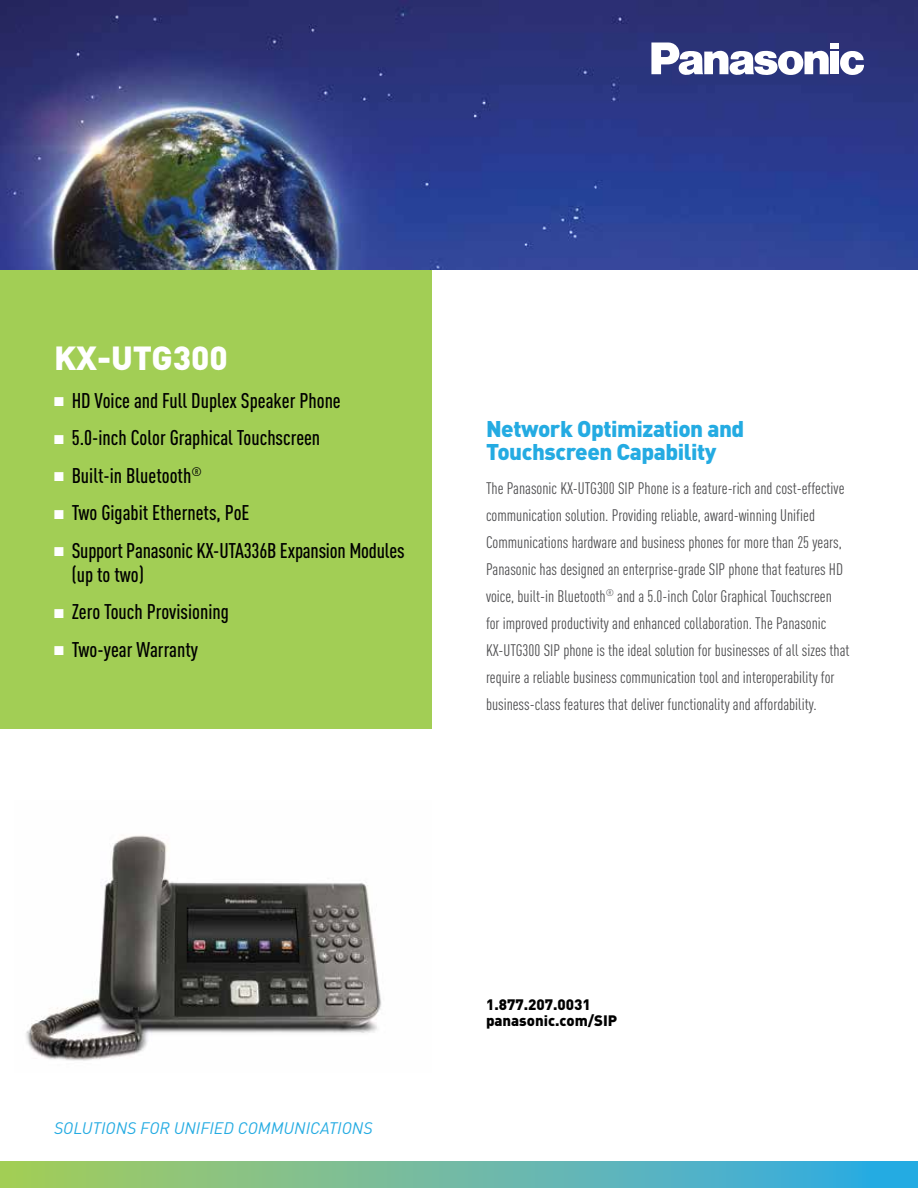
<style>
.page{position:relative;width:918px;height:1188px;background:#fff}
.page>*{position:absolute;margin:0;border:0;box-sizing:border-box;transform-origin:0 0}
.t1{font:900 33px "DIN";color:#fff}
.t2{font:900 22.5px/22.5px "DIN";letter-spacing:-.02em;color:#24abe2}
.t3{font:500 21px/24px "DIN Cond";color:#000}
.t4{font:16.5px/27px "DIN Cond";color:#4d4d4f}
.t5{font:italic 16.5px "DIN";color:#24abe2}
.t6{font:900 15px/16.5px "DIN";color:#000}
.s1{color:#fff}
</style>
<div class="page">
<img style="left:0;top:0;width:918px;height:270px">
<svg style="left:840px;top:51px;width:24px;height:24px"></svg>
<div style="left:830px;top:43px;width:9px;height:5px;background:#fff"></div>
<div style="left:830px;top:52px;width:9px;height:22px;background:#fff"></div>
<svg style="left:651px;top:43px;width:178px;height:32px"></svg>
<svg style="left:0;top:1161px;width:918px;height:27px"></svg>
<div style="left:0;top:270px;width:432px;height:459px;background:#a2ce55"></div>
<img style="left:26px;top:835px;width:356px;height:226px">
<h1 class="t1" style="left:54px;top:336px;width:176px">KX-UTG300</h1>
<p class="t3" style="left:54px;top:388px;width:288px"><span class="s1">■</span> HD Voice and Full Duplex Speaker Phone</p>
<p class="t3" style="left:54px;top:425px;width:268px"><span class="s1">■</span> 5.0-inch Color Graphical Touchscreen</p>
<p class="t3" style="left:54px;top:463px;width:149px"><span class="s1">■</span> Built-in Bluetooth<sup>®</sup></p>
<p class="t3" style="left:54px;top:500px;width:197px"><span class="s1">■</span> Two Gigabit Ethernets, PoE</p>
<p class="t3" style="left:72px;top:538px;width:334px;text-indent:-18px"><span class="s1">■</span> Support Panasonic KX-UTA336B Expansion Modules (up to two)</p>
<p class="t3" style="left:54px;top:599px;width:176px"><span class="s1">■</span> Zero Touch Provisioning</p>
<p class="t3" style="left:54px;top:637px;width:146px"><span class="s1">■</span> Two-year Warranty</p>
<h2 class="t2" style="left:486px;top:417px;width:260px">Network Optimization and<br>Touchscreen Capability</h2>
<p class="t4" style="left:486px;top:474px;width:365px">The Panasonic KX-UTG300 SIP Phone is a feature-rich and cost-effective communication solution. Providing reliable, award-winning Unified Communications hardware and business phones for more than 25 years, Panasonic has designed an enterprise-grade SIP phone that features HD voice, built-in Bluetooth<sup>®</sup> and a 5.0-inch Color Graphical Touchscreen for improved productivity and enhanced collaboration. The Panasonic KX-UTG300 SIP phone is the ideal solution for businesses of all sizes that require a reliable business communication tool and interoperability for business-class features that deliver functionality and affordability.</p>
<p class="t5" style="left:54px;top:1118px;width:320px">SOLUTIONS FOR UNIFIED COMMUNICATIONS</p>
<p class="t6" style="left:486px;top:995px;width:133px">1.877.207.0031 panasonic.com/SIP</p>
</div>
